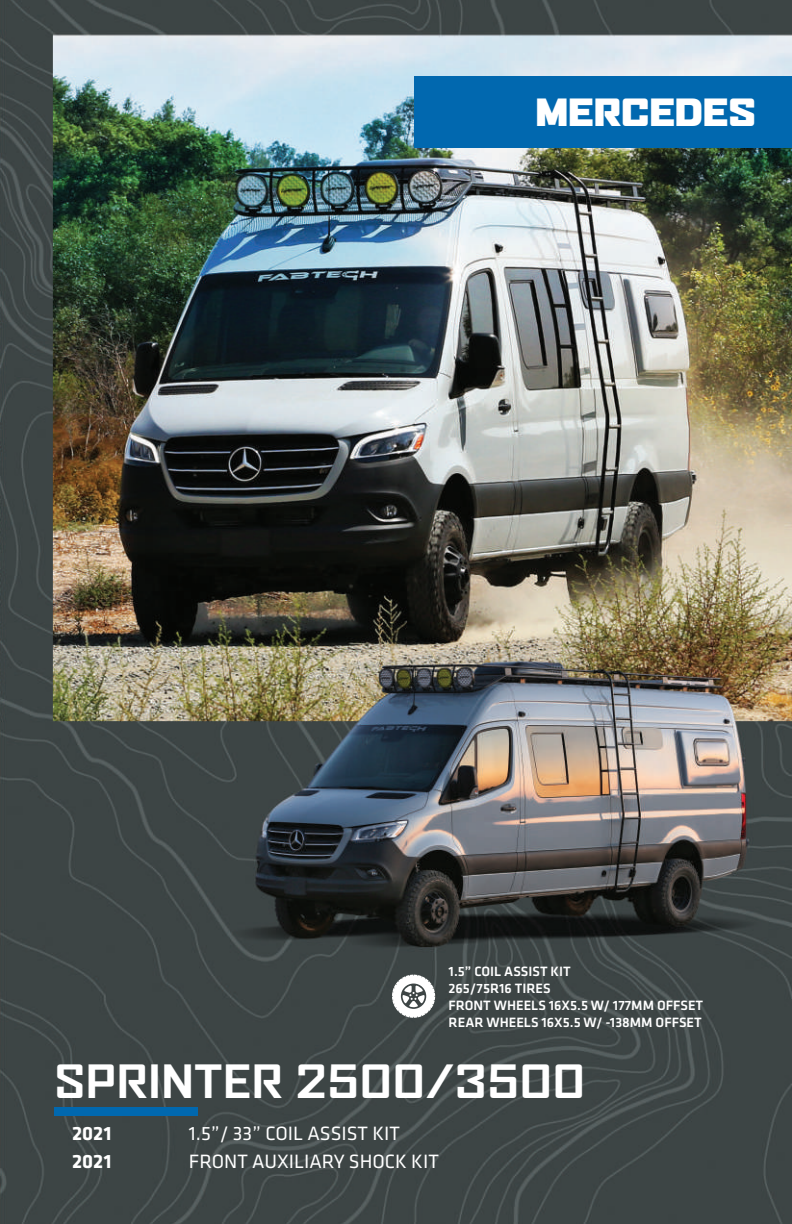
<style>
.page{position:relative;width:792px;height:1224px;background:#fff}
.page>*{position:absolute;margin:0;border:0;box-sizing:border-box;transform-origin:0 0}
.t1{font:700 expanded 44px "Agency FB";color:#fff}
.t2{font:900 expanded 36px "Agency FB";color:#fff}
.t3{font:20px "Klavika";color:#fff}
.t4{font:700 20px "Klavika";letter-spacing:.005em;color:#fff}
.t5{font:500 14px/16.8px "Klavika Basic";color:#fff}
</style>
<div class="page">
<img style="left:0;top:0;width:792px;height:1224px">
<svg style="left:392px;top:975px;width:43px;height:43px"></svg>
<div style="left:54px;top:1107px;width:144px;height:9px;background:#0168af"></div>
<div style="left:414px;top:76px;width:378px;height:72px;background:#0168af"></div>
<h2 class="t2" style="left:535px;top:92px;width:222px">MERCEDES</h2>
<p class="t5" style="left:449px;top:963px;width:256px">1.5” COIL ASSIST KIT<br>265/75R16 TIRES<br>FRONT WHEELS 16X5.5 W/ 177MM OFFSET<br>REAR WHEELS 16X5.5 W/ -138MM OFFSET</p>
<h1 class="t1" style="left:54px;top:1055px;width:533px">SPRINTER 2500/3500</h1>
<h3 class="t4" style="left:72px;top:1119px;width:41px">2021</h3>
<h3 class="t3" style="left:189px;top:1120px;width:212px">1.5”/ 33” COIL ASSIST KIT</h3>
<h3 class="t4" style="left:72px;top:1147px;width:41px">2021</h3>
<h3 class="t3" style="left:189px;top:1148px;width:251px">FRONT AUXILIARY SHOCK KIT</h3>
</div>
